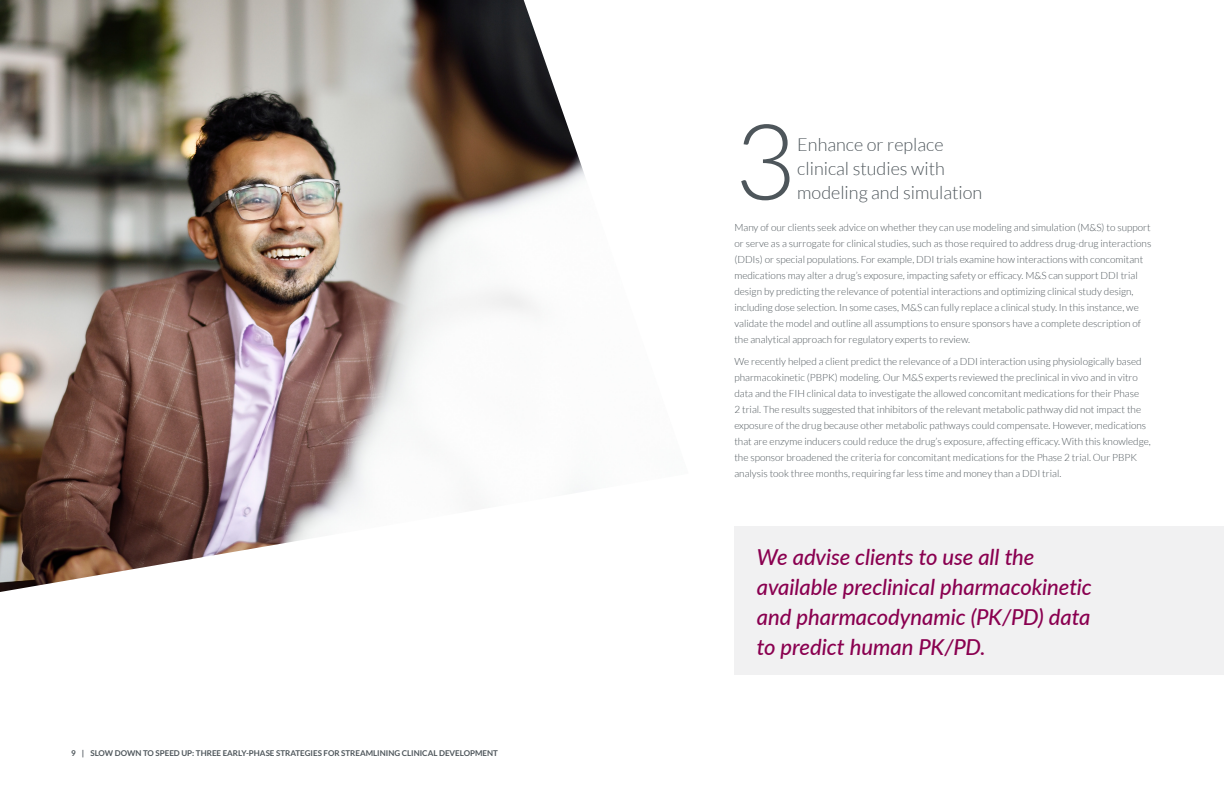
<style>
.page{position:relative;width:1224px;height:792px;background:#fff}
.page>*{position:absolute;margin:0;border:0;box-sizing:border-box;transform-origin:0 0}
.t1{font:300 105.4px "Lato";color:#4e565b}
.t2{font:italic 500 22px/30px "Lato";letter-spacing:-.005em;color:#8a0050}
.t3{font:300 18px/24px "Lato";color:#4e565b}
.t4{font:300 10px/16px "Lato";color:#4e565b}
.t5{font:700 8px "Lato";color:#4e565b}
</style>
<div class="page">
<div style="left:734px;top:527px;width:490px;height:148px;background:#f1f1f2"></div>
<img style="left:0;top:0;width:585px;height:592px">
<p class="t5" style="left:71px;top:749px;width:428px">9 | SLOW DOWN TO SPEED UP: THREE EARLY-PHASE STRATEGIES FOR STREAMLINING CLINICAL DEVELOPMENT</p>
<h1 class="t1" style="left:734px;top:105px;width:63px">3</h1>
<h3 class="t3" style="left:797px;top:133px;width:187px">Enhance or replace clinical studies with modeling and simulation</h3>
<p class="t4" style="left:734px;top:220px;width:418px">Many of our clients seek advice on whether they can use modeling and simulation (M&amp;S) to support or serve as a surrogate for clinical studies, such as those required to address drug-drug interactions (DDIs) or special populations. For example, DDI trials examine how interactions with concomitant medications may alter a drug’s exposure, impacting safety or efficacy. M&amp;S can support DDI trial design by predicting the relevance of potential interactions and optimizing clinical study design, including dose selection. In some cases, M&amp;S can fully replace a clinical study. In this instance, we validate the model and outline all assumptions to ensure sponsors have a complete description of the analytical approach for regulatory experts to review.</p>
<p class="t4" style="left:734px;top:353px;width:418px">We recently helped a client predict the relevance of a DDI interaction using physiologically based pharmacokinetic (PBPK) modeling. Our M&amp;S experts reviewed the preclinical in vivo and in vitro data and the FIH clinical data to investigate the allowed concomitant medications for their Phase<br>2 trial. The results suggested that inhibitors of the relevant metabolic pathway did not impact the exposure of the drug because other metabolic pathways could compensate. However, medications that are enzyme inducers could reduce the drug’s exposure, affecting efficacy. With this knowledge, the sponsor broadened the criteria for concomitant medications for the Phase 2 trial. Our PBPK analysis took three months, requiring far less time and money than a DDI trial.</p>
<h2 class="t2" style="left:757px;top:541px;width:337px">We advise clients to use all the available preclinical pharmacokinetic and pharmacodynamic (PK/PD) data to predict human PK/PD.</h2>
</div>
